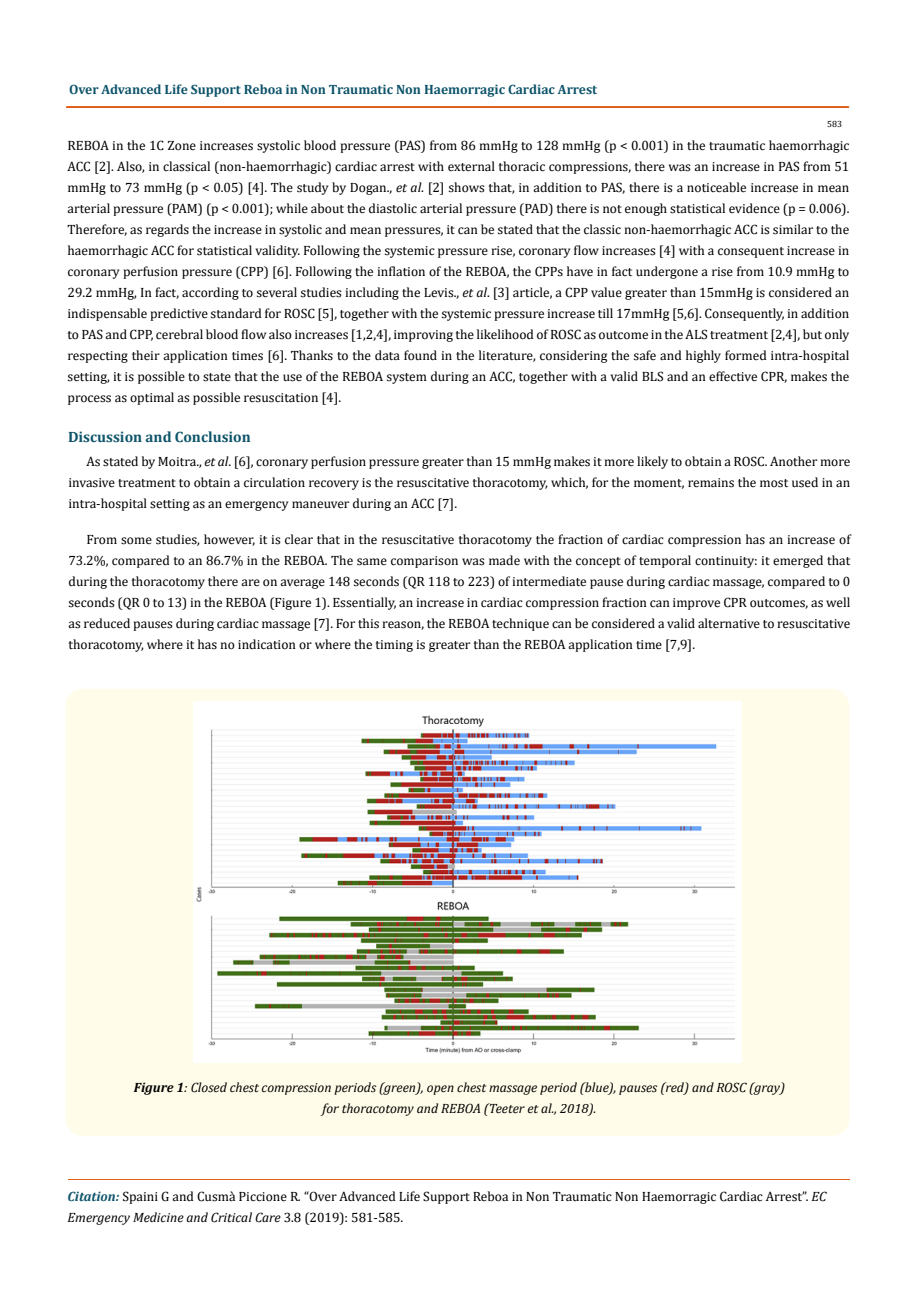
<style>
.page{position:relative;width:917px;height:1296px;background:#fff}
.page>*{position:absolute;margin:0;border:0;box-sizing:border-box;transform-origin:0 0}
.t1{font:700 15px "Cambria";color:#0e546a}
.t2{font:13.5px/21px "Cambria";color:#000;text-align:justify}
.t3{font:italic 13.5px/21px "Cambria";color:#000;text-align:center}
.t4{font:700 13.5px "Cambria";color:#0e546a}
.t5{font:9px "Cambria";color:#000}
.s1{font-style:italic}
.s2{font-weight:700}
.s3{font-weight:700;font-style:italic;color:#0e546a}
</style>
<div class="page">
<div style="left:66px;top:107px;width:782px;height:1px;border:1px solid #e05d1a"></div>
<hr style="left:68px;top:1179px;width:781px;height:1px;background:#e05d1a">
<div style="left:65px;top:689px;width:784px;height:447px;background:#fffde9;border-radius:18px"></div>
<img style="left:194px;top:702px;width:548px;height:360px">
<p class="t4" style="left:69px;top:80px;width:529px">Over Advanced Life Support Reboa in Non Traumatic Non Haemorragic Cardiac Arrest</p>
<p class="t5" style="left:827px;top:119px;width:16px">583</p>
<p class="t2" style="left:68px;top:135px;width:783px">REBOA in the 1C Zone increases systolic blood pressure (PAS) from 86 mmHg to 128 mmHg (p &lt; 0.001) in the traumatic haemorrhagic ACC [2]. Also, in classical (non-haemorrhagic) cardiac arrest with external thoracic compressions, there was an increase in PAS from 51 mmHg to 73 mmHg (p &lt; 0.05) [4]. The study by Dogan., <span class="s1">et al</span>. [2] shows that, in addition to PAS, there is a noticeable increase in mean arterial pressure (PAM) (p &lt; 0.001); while about the diastolic arterial pressure (PAD) there is not enough statistical evidence (p = 0.006).<br>Therefore, as regards the increase in systolic and mean pressures, it can be stated that the classic non-haemorrhagic ACC is similar to the haemorrhagic ACC for statistical validity. Following the systemic pressure rise, coronary flow increases [4] with a consequent increase in coronary perfusion pressure (CPP) [6]. Following the inflation of the REBOA, the CPPs have in fact undergone a rise from 10.9 mmHg to 29.2 mmHg, In fact, according to several studies including the Levis., <span class="s1">et al</span>. [3] article, a CPP value greater than 15mmHg is considered an indispensable predictive standard for ROSC [5], together with the systemic pressure increase till 17mmHg [5,6]. Consequently, in addition to PAS and CPP, cerebral blood flow also increases [1,2,4], improving the likelihood of ROSC as outcome in the ALS treatment [2,4], but only respecting their application times [6]. Thanks to the data found in the literature, considering the safe and highly formed intra-hospital setting, it is possible to state that the use of the REBOA system during an ACC, together with a valid BLS and an effective CPR, makes the process as optimal as possible resuscitation [4].</p>
<p class="t1" style="left:68px;top:426px;width:184px">Discussion and Conclusion</p>
<p class="t2" style="left:68px;top:451px;width:783px;text-indent:18px">As stated by Moitra., <span class="s1">et al</span>. [6], coronary perfusion pressure greater than 15 mmHg makes it more likely to obtain a ROSC. Another more invasive treatment to obtain a circulation recovery is the resuscitative thoracotomy, which, for the moment, remains the most used in an intra-hospital setting as an emergency maneuver during an ACC [7].</p>
<p class="t2" style="left:68px;top:529px;width:783px;text-indent:18px">From some studies, however, it is clear that in the resuscitative thoracotomy the fraction of cardiac compression has an increase of 73.2%, compared to an 86.7% in the REBOA. The same comparison was made with the concept of temporal continuity: it emerged that during the thoracotomy there are on average 148 seconds (QR 118 to 223) of intermediate pause during cardiac massage, compared to 0 seconds (QR 0 to 13) in the REBOA (Figure 1). Essentially, an increase in cardiac compression fraction can improve CPR outcomes, as well as reduced pauses during cardiac massage [7]. For this reason, the REBOA technique can be considered a valid alternative to resuscitative thoracotomy, where it has no indication or where the timing is greater than the REBOA application time [7,9].</p>
<p class="t3" style="left:134px;top:1076px;width:652px"><span class="s2">Figure 1</span>: Closed chest compression periods (green), open chest massage period (blue), pauses (red) and ROSC (gray) for thoracotomy and REBOA (Teeter et al., 2018).</p>
<p class="t2" style="left:68px;top:1185px;width:760px"><span class="s3">Citation:</span> Spaini G and Cusmà Piccione R<span class="s1">.</span> “Over Advanced Life Support Reboa in Non Traumatic Non Haemorragic Cardiac Arrest”. <span class="s1">EC<br>Emergency Medicine and Critical Care</span> 3.8 (2019): 581-585.</p>
</div>
